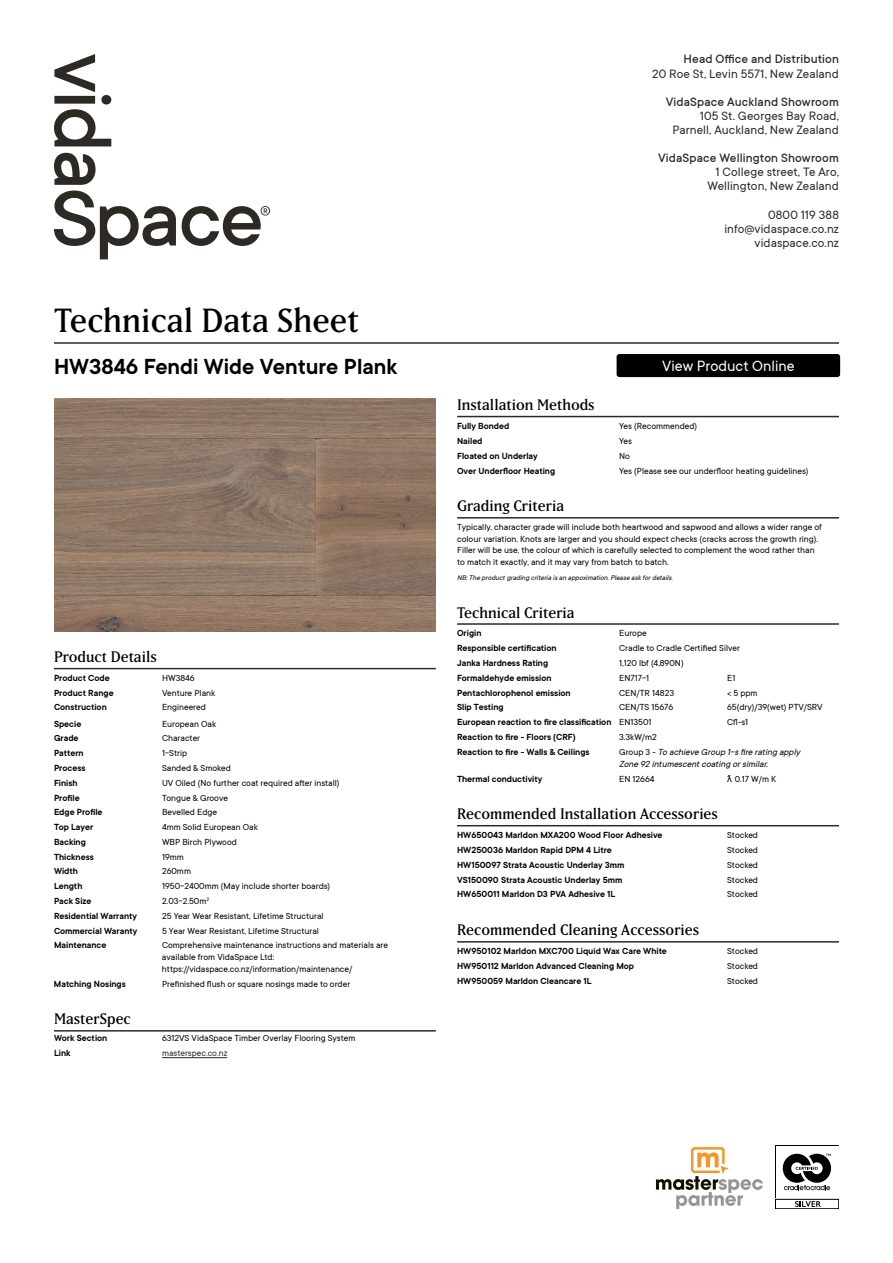
<style>
.page{position:relative;width:893px;height:1263px;background:#fff}
.page>*{position:absolute;margin:0;border:0;box-sizing:border-box;transform-origin:0 0}
.t1{font:33px "Matrix IIOT";color:#000}
.t2{font:600 24px "TT Commons";color:#000}
.t3{font:16.5px "TT Commons";color:#fff}
.t4{font:15px "Matrix IIOT";color:#000}
.t5{font:13.5px/14.1px "TT Commons";letter-spacing:.005em;color:#2d2a26;text-align:right}
.t6{font:500 13.5px "TT Commons";letter-spacing:.01em;color:#2d2a26}
.t7{font:9.75px/11.7px "TT Commons";color:#000}
.t8{font:600 9.75px "TT Commons";color:#000}
.t9{font:italic 9.75px/11.7px "TT Commons";color:#000}
.t10{font:9.75px "TT Commons";color:#2d2a26}
.t11{font:italic 7.5px "TT Commons";color:#000}
.s1{font-weight:400}
.s2{font-style:normal}
</style>
<div class="page">
<svg style="left:54px;top:54px;width:57px;height:92px"></svg>
<svg style="left:54px;top:153px;width:42px;height:32px"></svg>
<svg style="left:54px;top:191px;width:122px;height:68px"></svg>
<svg style="left:182px;top:206px;width:88px;height:40px"></svg>
<hr style="left:54px;top:342px;width:785px;height:2px;background:#2d2a26">
<hr style="left:54px;top:668px;width:382px;height:1px;background:#2d2a26">
<img style="left:54px;top:398px;width:382px;height:233px">
<div style="left:775px;top:1199px;width:64px;height:10px;border:1px solid #000"></div>
<svg style="left:775px;top:1145px;width:64px;height:53px"></svg>
<div style="left:776px;top:1146px;width:62px;height:51px;background:#fff"></div>
<svg style="left:795px;top:1201px;width:26px;height:6px"></svg>
<svg style="left:783px;top:1154px;width:48px;height:36px"></svg>
<hr style="left:457px;top:623px;width:382px;height:2px;background:#2d2a26">
<hr style="left:457px;top:416px;width:382px;height:1px;background:#2d2a26">
<hr style="left:457px;top:517px;width:382px;height:2px;background:#2d2a26">
<svg style="left:656px;top:1147px;width:107px;height:62px"></svg>
<div style="left:617px;top:355px;width:222px;height:21px;background:#000;border-radius:2px"></div>
<div style="left:617px;top:354px;width:223px;height:23px;border:2px solid #000;border-radius:2px"></div>
<hr style="left:457px;top:825px;width:382px;height:1px;background:#302b1f">
<hr style="left:457px;top:941px;width:382px;height:1px;background:#302b1f">
<hr style="left:54px;top:1030px;width:382px;height:1px;background:#2d2a26">
<hr style="left:162px;top:1057px;width:65px;height:1px;background:#2d2a26">
<h1 class="t1" style="left:54px;top:300px;width:307px">Technical Data Sheet</h1>
<h2 class="t2" style="left:54px;top:353px;width:345px">HW3846 Fendi Wide Venture Plank</h2>
<h3 class="t4" style="left:54px;top:648px;width:104px">Product Details</h3>
<p class="t8" style="left:54px;top:672px;width:57px">Product Code</p>
<p class="t7" style="left:162px;top:672px;width:34px">HW3846</p>
<p class="t8" style="left:54px;top:687px;width:61px">Product Range</p>
<p class="t7" style="left:162px;top:687px;width:55px">Venture Plank</p>
<p class="t8" style="left:54px;top:702px;width:54px">Construction</p>
<p class="t7" style="left:162px;top:702px;width:45px">Engineered</p>
<p class="t8" style="left:54px;top:718px;width:29px">Specie</p>
<p class="t7" style="left:162px;top:718px;width:56px">European Oak</p>
<p class="t8" style="left:54px;top:748px;width:31px">Pattern</p>
<p class="t7" style="left:162px;top:747px;width:27px">1-Strip</p>
<p class="t8" style="left:54px;top:762px;width:33px">Process</p>
<p class="t7" style="left:162px;top:762px;width:70px">Sanded &amp; Smoked</p>
<p class="t8" style="left:54px;top:777px;width:25px">Finish</p>
<p class="t7" style="left:162px;top:777px;width:179px">UV Oiled (No further coat required after install)</p>
<p class="t8" style="left:54px;top:792px;width:27px">Profile</p>
<p class="t7" style="left:162px;top:792px;width:68px">Tongue &amp; Groove</p>
<p class="t8" style="left:54px;top:807px;width:50px">Edge Profile</p>
<p class="t7" style="left:162px;top:806px;width:57px">Bevelled Edge</p>
<p class="t8" style="left:54px;top:836px;width:33px">Backing</p>
<p class="t7" style="left:162px;top:836px;width:76px">WBP Birch Plywood</p>
<p class="t8" style="left:54px;top:733px;width:26px">Grade</p>
<p class="t7" style="left:162px;top:732px;width:40px">Character</p>
<p class="t8" style="left:54px;top:822px;width:41px">Top Layer</p>
<p class="t7" style="left:162px;top:821px;width:97px">4mm Solid European Oak</p>
<p class="t8" style="left:54px;top:851px;width:41px">Thickness</p>
<p class="t7" style="left:162px;top:851px;width:23px">19mm</p>
<p class="t8" style="left:54px;top:866px;width:25px">Width</p>
<p class="t7" style="left:162px;top:866px;width:31px">260mm</p>
<p class="t8" style="left:54px;top:881px;width:30px">Length</p>
<p class="t7" style="left:162px;top:880px;width:170px">1950-2400mm (May include shorter boards)</p>
<p class="t8" style="left:54px;top:896px;width:39px">Pack Size</p>
<p class="t7" style="left:162px;top:895px;width:49px">2.03-2.50m<sup>2</sup></p>
<p class="t8" style="left:54px;top:910px;width:85px">Residential Warranty</p>
<p class="t7" style="left:162px;top:910px;width:163px">25 Year Wear Resistant, Lifetime Structural</p>
<p class="t8" style="left:54px;top:925px;width:85px">Commercial Waranty</p>
<p class="t7" style="left:162px;top:925px;width:158px">5 Year Wear Resistant, Lifetime Structural</p>
<p class="t8" style="left:54px;top:940px;width:54px">Maintenance</p>
<p class="t7" style="left:162px;top:940px;width:228px">Comprehensive maintenance instructions and materials are available from VidaSpace Ltd: https://vidaspace.co.nz/information/maintenance/</p>
<p class="t8" style="left:54px;top:978px;width:73px">Matching Nosings</p>
<p class="t7" style="left:162px;top:978px;width:190px">Prefinished flush or square nosings made to order</p>
<h3 class="t4" style="left:54px;top:1010px;width:78px">MasterSpec</h3>
<p class="t8" style="left:54px;top:1048px;width:18px">Link</p>
<p class="t10" style="left:162px;top:1048px;width:67px">masterspec.co.nz</p>
<p class="t8" style="left:54px;top:1033px;width:55px">Work Section</p>
<p class="t7" style="left:162px;top:1033px;width:195px">6312VS VidaSpace Timber Overlay Flooring System</p>
<h3 class="t6" style="left:684px;top:52px;width:157px">Head Office and Distribution</h3>
<h3 class="t5" style="left:652px;top:66px;width:188px">20 Roe St, Levin 5571, New Zealand</h3>
<h3 class="t6" style="left:666px;top:94px;width:175px">VidaSpace Auckland Showroom</h3>
<h3 class="t5" style="left:672px;top:109px;width:168px">105 St. Georges Bay Road,<br>Parnell, Auckland, New Zealand</h3>
<h3 class="t6" style="left:658px;top:151px;width:182px">VidaSpace Wellington Showroom</h3>
<h3 class="t5" style="left:707px;top:165px;width:133px;text-align:center">1 College street, Te Aro,<br>Wellington, New Zealand</h3>
<h3 class="t5" style="left:724px;top:207px;width:116px">0800 119 388 info@vidaspace.co.nz vidaspace.co.nz</h3>
<h3 class="t4" style="left:457px;top:396px;width:139px">Installation Methods</h3>
<h3 class="t3" style="left:662px;top:357px;width:134px">View Product Online</h3>
<p class="t8" style="left:457px;top:421px;width:54px">Fully Bonded</p>
<p class="t7" style="left:619px;top:420px;width:80px">Yes (Recommended)</p>
<p class="t8" style="left:457px;top:436px;width:27px">Nailed</p>
<p class="t7" style="left:619px;top:435px;width:14px">Yes</p>
<p class="t8" style="left:457px;top:450px;width:82px">Floated on Underlay</p>
<p class="t7" style="left:619px;top:450px;width:12px">No</p>
<p class="t8" style="left:457px;top:465px;width:100px">Over Underfloor Heating</p>
<p class="t7" style="left:619px;top:465px;width:191px">Yes (Please see our underfloor heating guidelines)</p>
<h3 class="t4" style="left:457px;top:497px;width:108px">Grading Criteria</h3>
<p class="t7" style="left:457px;top:521px;width:366px">Typically, character grade will include both heartwood and sapwood and allows a wider range of colour variation. Knots are larger and you should expect checks (cracks across the growth ring).<br>Filler will be use, the colour of which is carefully selected to complement the wood rather than to match it exactly, and it may vary from batch to batch.</p>
<p class="t11" style="left:457px;top:573px;width:219px">NB: The product grading criteria is an appoximation. Please ask for details.</p>
<h3 class="t4" style="left:457px;top:603px;width:119px">Technical Criteria</h3>
<p class="t8" style="left:457px;top:628px;width:26px">Origin</p>
<p class="t7" style="left:619px;top:628px;width:29px">Europe</p>
<p class="t8" style="left:457px;top:643px;width:101px">Responsible certification</p>
<p class="t7" style="left:619px;top:642px;width:122px">Cradle to Cradle Certified Silver</p>
<p class="t8" style="left:457px;top:672px;width:96px">Formaldehyde emission</p>
<p class="t7" style="left:619px;top:672px;width:32px">EN717-1</p>
<p class="t7" style="left:727px;top:672px;width:10px">E1</p>
<p class="t8" style="left:457px;top:658px;width:93px">Janka Hardness Rating</p>
<p class="t7" style="left:619px;top:657px;width:66px">1,120 lbf (4,890N)</p>
<p class="t8" style="left:457px;top:687px;width:115px">Pentachlorophenol emission</p>
<p class="t7" style="left:619px;top:687px;width:56px">CEN/TR 14823</p>
<p class="t7" style="left:727px;top:687px;width:32px">&lt;5ppm</p>
<p class="t8" style="left:457px;top:702px;width:48px">Slip Testing</p>
<p class="t7" style="left:619px;top:702px;width:56px">CEN/TS 15676</p>
<p class="t7" style="left:727px;top:702px;width:97px">65(dry)/39(wet) PTV/SRV</p>
<p class="t8" style="left:457px;top:717px;width:196px">European reaction to fire classification <span class="s1">EN13501</span></p>
<p class="t7" style="left:727px;top:716px;width:23px">Cfl-s1</p>
<p class="t8" style="left:457px;top:732px;width:120px">Reaction to fire - Floors (CRF)</p>
<p class="t7" style="left:619px;top:731px;width:39px">3.3kW/m2</p>
<p class="t8" style="left:457px;top:746px;width:134px">Reaction to fire - Walls &amp; Ceilings</p>
<p class="t9" style="left:619px;top:746px;width:185px"><span class="s2">G r o u p 3 -</span> To achieve Group 1-s fire rating apply<br>Zone 92 intumescentcoating orsimilar.</p>
<p class="t8" style="left:457px;top:773px;width:87px">Thermal conductivity</p>
<p class="t7" style="left:619px;top:773px;width:37px">EN 12664</p>
<p class="t7" style="left:735px;top:773px;width:43px">0.17 W/m K</p>
<h3 class="t4" style="left:457px;top:805px;width:262px">Recommended Installation Accessories</h3>
<p class="t8" style="left:457px;top:830px;width:207px">HW650043 Marldon MXA200 Wood Floor Adhesive</p>
<p class="t7" style="left:727px;top:829px;width:32px">Stocked</p>
<p class="t8" style="left:457px;top:844px;width:156px">HW250036 Marldon Rapid DPM 4 Litre</p>
<p class="t7" style="left:727px;top:844px;width:32px">Stocked</p>
<p class="t8" style="left:457px;top:859px;width:169px">HW150097 Strata Acoustic Underlay 3mm</p>
<p class="t7" style="left:727px;top:859px;width:32px">Stocked</p>
<p class="t8" style="left:457px;top:874px;width:167px">VS150090 Strata Acoustic Underlay 5mm</p>
<p class="t7" style="left:727px;top:874px;width:32px">Stocked</p>
<h3 class="t4" style="left:457px;top:921px;width:244px">Recommended Cleaning Accessories</h3>
<p class="t8" style="left:457px;top:946px;width:211px">HW950102 Marldon MXC700 Liquid Wax Care White</p>
<p class="t7" style="left:727px;top:945px;width:32px">Stocked</p>
<p class="t8" style="left:457px;top:961px;width:179px">HW950112 Marldon Advanced Cleaning Mop</p>
<p class="t7" style="left:727px;top:960px;width:32px">Stocked</p>
<p class="t8" style="left:457px;top:975px;width:136px">HW950059 Marldon Cleancare 1L</p>
<p class="t7" style="left:727px;top:975px;width:32px">Stocked</p>
<p class="t8" style="left:457px;top:889px;width:160px">HW650011 Marldon D3 PVA Adhesive 1L</p>
<p class="t7" style="left:727px;top:888px;width:32px">Stocked</p>
</div>
